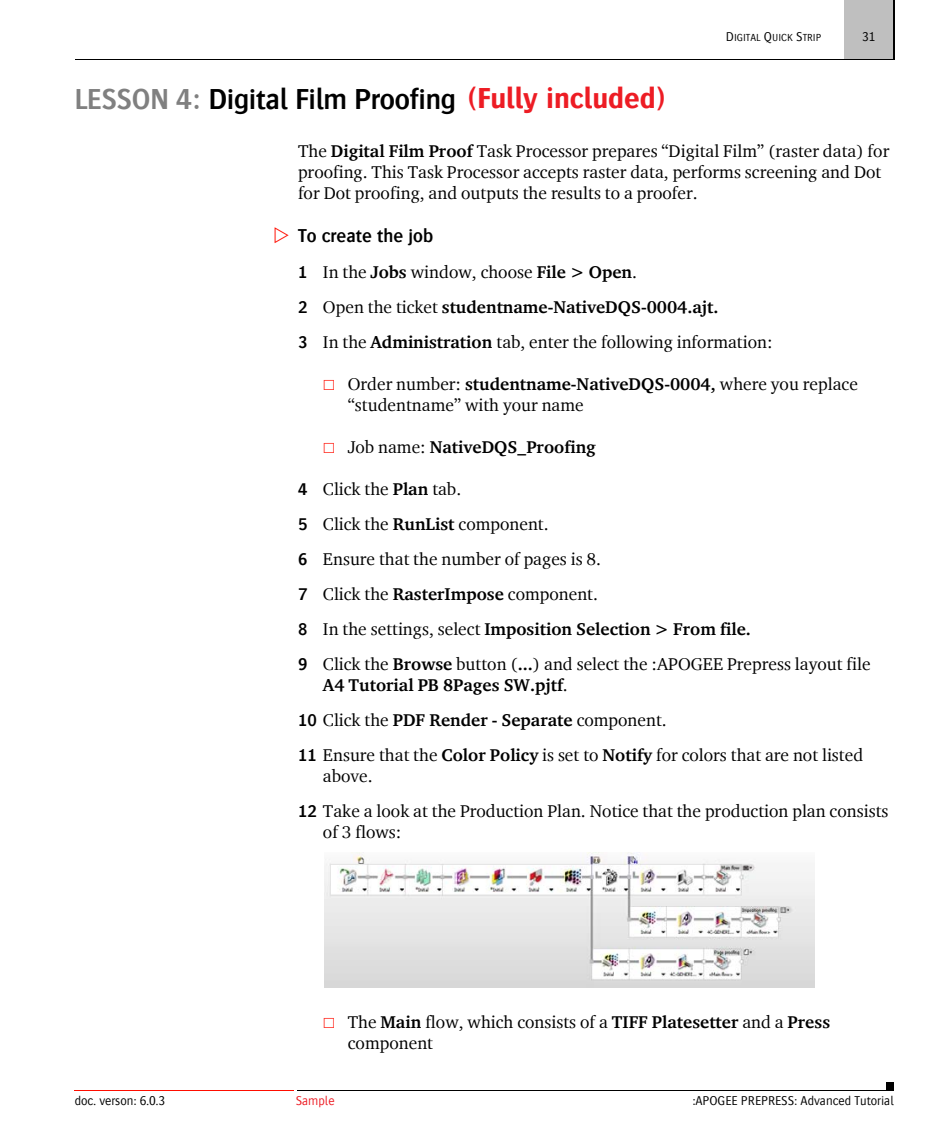
<style>
.page{position:relative;width:943px;height:1141px;background:#fff}
.page>*{position:absolute;margin:0;border:0;box-sizing:border-box;transform-origin:0 0}
.t1{font:600 29.75px "Bosis For Agfa";letter-spacing:-.01em;color:#000}
.t2{font:600 19.25px "Bosis For Agfa";color:#000}
.t3{font:17.5px/35px "Charter ITC For Agfa";color:#000}
.t4{font:700 17.5px "Charter IT Cfor Agfa";color:#000}
.t5{font:300 13.12px "Bosis For Agfa";color:#000}
.t6{font:300 13.12px "Bosis For Agfa";color:#ed1c24}
.t7{font:300 10.5px "Bosis For Agfa";color:#000}
.s1{font-size:13.12px}
.s2{color:#808080}
.s3{font-weight:700;color:#ed1c24}
.s4{font-family:"Charter IT Cfor Agfa";font-weight:700}
.s5{font-family:"Bosis For Agfa";font-weight:600}
.s6{font-family:"Charter ITC For Agfa";font-weight:400}
</style>
<div class="page">
<div style="left:844px;top:0;width:49px;height:60px;background:#bfbfbf"></div>
<hr style="left:843px;top:0;width:1px;height:60px;background:#bfbfbf">
<hr style="left:892px;top:0;width:2px;height:60px;background:#000">
<hr style="left:75px;top:59px;width:819px;height:1px;background:#000">
<hr style="left:298px;top:1090px;width:596px;height:1px;background:#000">
<hr style="left:75px;top:1090px;width:218px;height:1px;background:#ff0d00">
<svg style="left:886px;top:1082px;width:8px;height:8px"></svg>
<img style="left:325px;top:852px;width:490px;height:136px">
<p class="t7" style="left:726px;top:32px;width:97px"><span class="s1">D</span>IGITAL <span class="s1">Q</span>UICK <span class="s1">S</span>TRIP</p>
<p class="t5" style="left:862px;top:29px;width:15px">31</p>
<p class="t1" style="left:75px;top:83px;width:592px"><span class="s2">LESSON 4:</span> Digital Film Proofing <span class="s3">(Fully included)</span></p>
<p class="t3" style="left:298px;top:140px;width:592px;line-height:21px">The <span class="s4">Digital Film Proof</span> Task Processor prepares “Digital Film” (raster data) for proofing. This Task Processor accepts raster data, performs screening and Dot for Dot proofing, and outputs the results to a proofer.</p>
<p class="t2" style="left:298px;top:225px;width:136px">To create the job</p>
<p class="t3" style="left:298px;top:254px;width:476px"><span class="s5">1</span> In the <span class="s4">Jobs</span> window, choose <span class="s4">File &gt; Open</span>.<br><span class="s5">2</span> Open the ticket <span class="s4">studentname-NativeDQS-0004.ajt.<br></span><span class="s5">3</span> In the <span class="s4">Administration</span> tab, enter the following information:</p>
<p class="t3" style="left:348px;top:373px;width:512px;line-height:21px">Order number: <span class="s4">studentname-NativeDQS-0004,</span> where you replace “studentname” with your name</p>
<p class="t4" style="left:348px;top:436px;width:249px"><span class="s6">Job name:</span> NativeDQS_Proofing</p>
<p class="t3" style="left:298px;top:471px;width:574px"><span class="s5">4</span> Click the <span class="s4">Plan</span> tab.<br><span class="s5">5</span> Click the <span class="s4">RunList</span> component.<br><span class="s5">6</span> Ensure that the number of pages is 8.<br><span class="s5">7</span> Click the <span class="s4">RasterImpose</span> component.<br><span class="s5">8</span> In the settings, select <span class="s4">Imposition Selection &gt; From file.<br></span><span class="s5">9</span> Click the <span class="s4">Browse</span> button (<span class="s4">...</span>) and select the :APOGEE Prepress layout file</p>
<p class="t3" style="left:298px;top:667px;width:566px;text-indent:25px"><span class="s4">A4 Tutorial PB 8Pages SW.pjtf</span>.<br><span class="s5">10</span> Click the <span class="s4">PDF Render - Separate</span> component.<br><span class="s5">11</span> Ensure that the <span class="s4">Color Policy</span> is set to <span class="s4">Notify</span> for colors that are not listed</p>
<p class="t3" style="left:298px;top:758px;width:592px;text-indent:25px">above.<br><span class="s5">12</span> Take a look at the Production Plan. Notice that the production plan consists</p>
<p class="t3" style="left:323px;top:814px;width:80px">of 3 flows:</p>
<p class="t3" style="left:348px;top:1012px;width:484px;line-height:21px">The <span class="s4">Main</span> flow, which consists of a <span class="s4">TIFF Platesetter</span> and a <span class="s4">Press </span>component</p>
<p class="t5" style="left:75px;top:1094px;width:92px">doc. verson: 6.0.3</p>
<p class="t5" style="left:692px;top:1094px;width:203px">:APOGEE PREPRESS: Advanced Tutorial</p>
<p class="t6" style="left:296px;top:1094px;width:40px">Sample</p>
</div>
